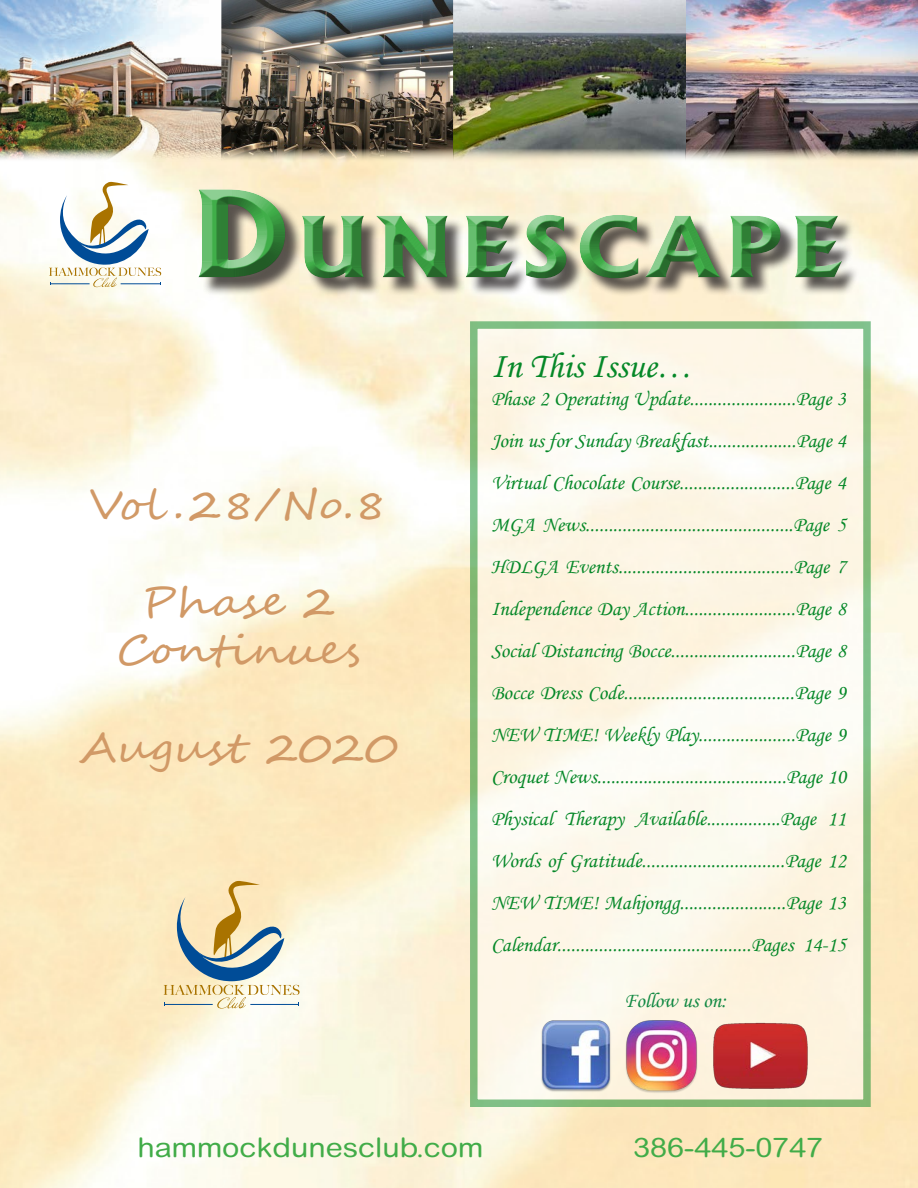
<style>
.page{position:relative;width:918px;height:1188px;background:#fff}
.page>*{position:absolute;margin:0;border:0;box-sizing:border-box;transform-origin:0 0}
.t1{font:800 80.4px "Albertus";letter-spacing:.065em;color:#40ae49;scale:1.14 1}
.t2{font:40.5px/48.6px "Segoe Script";color:#d19966;text-align:center;scale:1.12 1}
.t3{font:36px "Monotype Corsiva";color:#058828}
.t4{font:27px "Arial Rounded MT Std";color:#41ac48;scale:1.12 1}
.t5{font:21px/42px "Monotype Corsiva";color:#058828;text-align:justify}
.t6{font:21px "Monotype Corsiva";color:#128943}
.s1{font-size:114.9px}
</style>
<div class="page">
<div style="left:202px;top:192px;width:658px;height:105px;background:#231f20;opacity:.75"></div>
<div style="left:186px;top:177px;width:668px;height:105px;background:#fff;opacity:.75"></div>
<div style="left:186px;top:189px;width:668px;height:101px;background:#231f20;opacity:.75"></div>
<img style="left:0;top:0;width:918px;height:162px">
<svg style="left:49px;top:181px;width:112px;height:106px"></svg>
<svg style="left:470px;top:321px;width:401px;height:786px;fill:#fdf6e7"></svg>
<svg style="left:163px;top:880px;width:137px;height:129px;background:#d7d1b6"></svg>
<img style="left:710px;top:1019px;width:102px;height:75px">
<img style="left:539px;top:1020px;width:74px;height:73px">
<img style="left:625px;top:1020px;width:73px;height:73px">
<h1 class="t1" style="left:189px;top:196px;width:576px"><span class="s1">D</span>UNESCAPE</h1>
<h2 class="t2" style="left:90px;top:481px;width:267px">Vol .28/No.8</h2>
<h2 class="t2" style="left:117px;top:578px;width:219px">Phase 2<br>Continues</h2>
<h2 class="t2" style="left:79px;top:724px;width:287px">August 2020</h2>
<h3 class="t3" style="left:491px;top:344px;width:203px">In This Issue…</h3>
<p class="t5" style="left:491px;top:377px;width:356px">Phase 2 Operating Update.......................Page 3<br>Join us for Sunday Breakfast...................Page 4<br>Virtual Chocolate Course.........................Page 4<br>MGA News.............................................Page 5<br>HDLGA Events......................................Page 7<br>Independence Day Action........................Page 8<br>Social Distancing Bocce...........................Page 8<br>Bocce Dress Code.....................................Page 9<br>NEW TIME! Weekly Play.....................Page 9<br>Croquet News.........................................Page 10<br>Physical Therapy Available................Page 11<br>Words of Gratitude...............................Page 12<br>NEW TIME! Mahjongg.......................Page 13<br>Calendar..........................................Pages 14-15</p>
<p class="t6" style="left:624px;top:988px;width:104px">Follow us on:</p>
<p class="t4" style="left:138px;top:1132px;width:310px">hammockdunesclub.com</p>
<p class="t4" style="left:633px;top:1132px;width:171px">386-445-0747</p>
</div>
